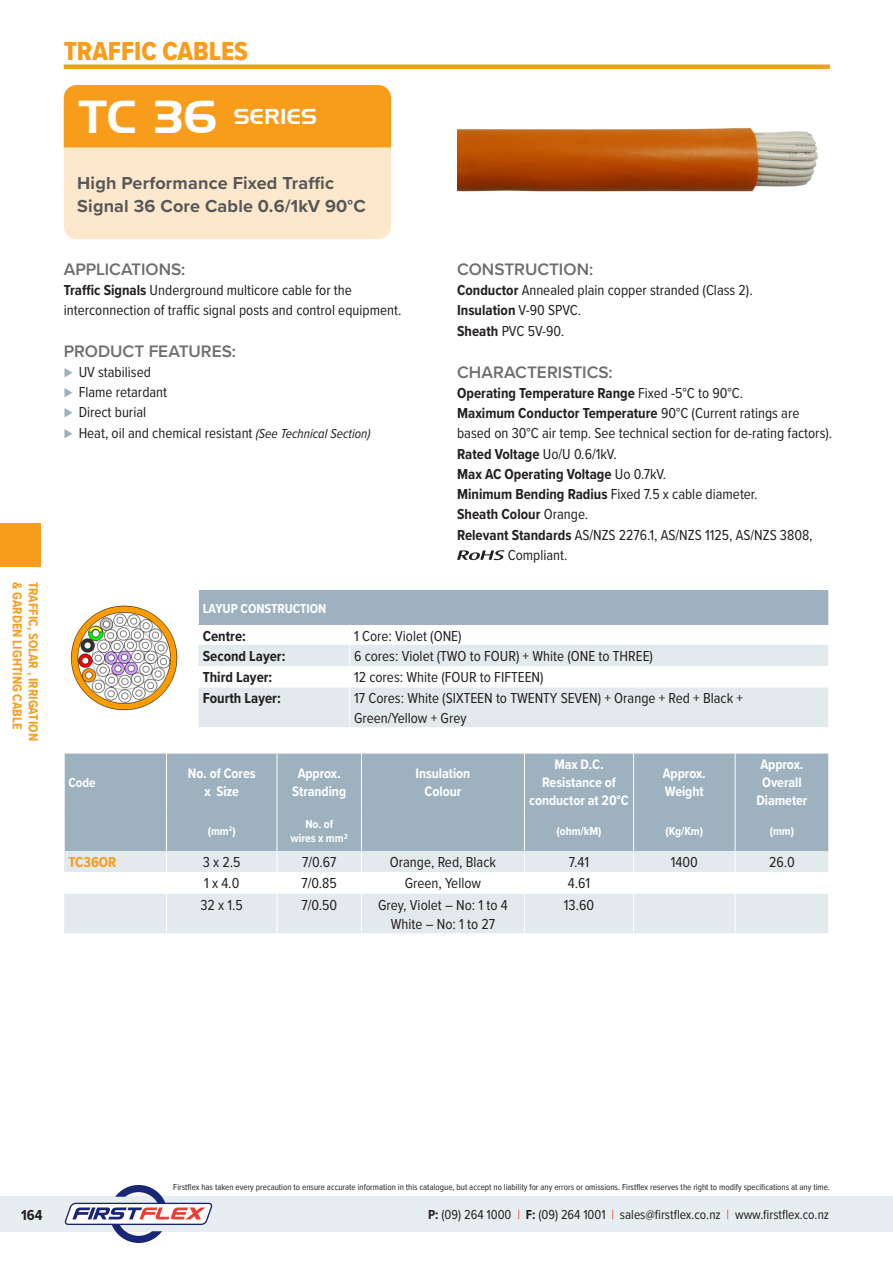
<style>
.page{position:relative;width:893px;height:1263px;background:#fff}
.page>*{position:absolute;margin:0;border:0;box-sizing:border-box;transform-origin:0 0}
.Rounded_Box__Title_H{font:45px "Handel Gothic BT";color:#fff}
.t1{font:27px "Proxima Nova Cond Extrabld";color:#f89c1c}
.Rounded_box__Title_H{font:21px "Handel Gothic BT";letter-spacing:.01em;color:#fff}
.Rounded_Box__H2__gre{font:700 18px/22.5px "Proxima Nova";letter-spacing:.01em;color:#57585a}
.t2{font:600 17.25px "Proxima Nova";color:#6c6d70}
.Content_Body{font:15px/20.2px "Proxima Nova Cond";color:#231f20}
.TABLE_CONTENT{font:15px/19.5px "Proxima Nova Cond";color:#231f20;text-align:center}
.Content_Body-2{font:700 15px/20.2px "Proxima Nova Cond";color:#231f20}
.TABLE_CONTENT-2{font:700 15px "Proxima Nova Cond";color:#231f20}
.CODE__bold{font:700 15px "Proxima Nova Cond";letter-spacing:-.005em;color:#f89c1c}
.TABLE_HEADING{font:700 14.25px/18px "Proxima Nova Cond";letter-spacing:-.005em;color:#fff;text-align:center}
.t3{font:13.5px "Proxima Nova Cond";color:#231f20}
.t4{font:700 13.5px "Proxima Nova Cond";color:#f89c1c}
.TABLE_HEADING-2{font:700 13.5px "Proxima Nova Cond";letter-spacing:-.005em;color:#fff}
.TABLE_HEADING-3{font:700 12px/13.5px "Proxima Nova Cond";letter-spacing:-.005em;color:#fff;text-align:center}
.t5{font:9px "Proxima Nova Cond";color:#231f20}
.s1{font-weight:700}
.s2{color:#9db2be}
.s3{font-style:italic;font-size:13.5px}
.s4{font-weight:400}
.s5{color:#ee3e34}
</style>
<div class="page">
<div style="left:64px;top:64px;width:766px;height:5px;background:#f89c1c"></div>
<div style="left:0;top:1196px;width:893px;height:36px;background:#e7eef1"></div>
<svg style="left:65px;top:1185px;width:147px;height:58px"></svg>
<div style="left:0;top:523px;width:40px;height:44px;background:#f89c1c"></div>
<div style="left:64px;top:94px;width:327px;height:145px;background:#fee8cb;border-radius:13px"></div>
<div style="left:64px;top:85px;width:327px;height:62px;background:#f89c1c"></div>
<svg style="left:457px;top:550px;width:48px;height:10px"></svg>
<img style="left:458px;top:128px;width:360px;height:64px">
<div style="left:65px;top:753px;width:763px;height:98px;background:#9db2be"></div>
<div style="left:64px;top:894px;width:764px;height:39px;background:#e3eaee"></div>
<hr style="left:166px;top:753px;width:1px;height:56px;background:#fff">
<hr style="left:277px;top:753px;width:1px;height:56px;background:#fff">
<hr style="left:361px;top:753px;width:1px;height:56px;background:#fff">
<hr style="left:524px;top:753px;width:1px;height:56px;background:#fff">
<hr style="left:633px;top:753px;width:1px;height:56px;background:#fff">
<hr style="left:735px;top:753px;width:1px;height:56px;background:#fff">
<hr style="left:361px;top:809px;width:1px;height:42px;background:#fff">
<hr style="left:524px;top:809px;width:1px;height:42px;background:#fff">
<hr style="left:633px;top:809px;width:1px;height:42px;background:#fff">
<hr style="left:735px;top:809px;width:1px;height:42px;background:#fff">
<div style="left:64px;top:851px;width:764px;height:21px;background:#e3eaee"></div>
<hr style="left:166px;top:893px;width:1px;height:40px;background:#fff">
<hr style="left:277px;top:893px;width:1px;height:40px;background:#fff">
<hr style="left:361px;top:893px;width:1px;height:40px;background:#fff">
<hr style="left:524px;top:893px;width:1px;height:40px;background:#fff">
<hr style="left:633px;top:893px;width:1px;height:40px;background:#fff">
<hr style="left:735px;top:893px;width:1px;height:40px;background:#fff">
<hr style="left:166px;top:809px;width:1px;height:42px;background:#fff">
<hr style="left:277px;top:809px;width:1px;height:42px;background:#fff">
<div style="left:198px;top:590px;width:631px;height:34px;background:#9db2be"></div>
<div style="left:198px;top:687px;width:630px;height:40px;background:#e3eaee"></div>
<hr style="left:828px;top:590px;width:1px;height:34px;background:#fff">
<svg style="left:198px;top:624px;width:631px;height:42px"></svg>
<hr style="left:349px;top:687px;width:1px;height:40px;background:#fff">
<hr style="left:198px;top:590px;width:1px;height:34px;background:#fff">
<img style="left:70px;top:605px;width:108px;height:106px">
<h2 class="t1" style="left:64px;top:31px;width:186px">TRAFFIC CABLES</h2>
<p class="Rounded_Box__Title_H" style="left:79px;top:90px;width:139px">TC 36</p>
<p class="Rounded_box__Title_H" style="left:234px;top:104px;width:85px">SERIES</p>
<p class="t4" style="left:27px;top:582px;width:149px;rotate:90deg">&amp; GARDEN LIGHTING CABLE</p>
<p class="t4" style="left:43px;top:582px;width:161px;rotate:90deg">TRAFFIC, SOLAR , IRRIGATION</p>
<p class="Rounded_Box__H2__gre" style="left:77px;top:171px;width:290px">High Performance Fixed Traffic<br>Signal 36 Core Cable 0.6/1kV 90°C</p>
<h2 class="t2" style="left:64px;top:256px;width:123px">APPLICATIONS:</h2>
<p class="Content_Body" style="left:64px;top:279px;width:339px"><span class="s1">Traffic Signals</span> Underground multicore cable for the interconnection of traffic signal posts and control equipment.</p>
<h2 class="t2" style="left:64px;top:338px;width:174px">PRODUCT FEATURES:</h2>
<p class="Content_Body" style="left:64px;top:361px;width:89px"><span class="s2">⊲</span> UV stabilised</p>
<p class="Content_Body" style="left:64px;top:381px;width:105px"><span class="s2">⊲</span> Flame retardant</p>
<p class="Content_Body" style="left:64px;top:402px;width:84px"><span class="s2">⊲</span> Direct burial</p>
<p class="Content_Body" style="left:64px;top:422px;width:308px"><span class="s2">⊲</span> Heat, oil and chemical resistant <span class="s3">(See Technical Section)</span></p>
<h2 class="t2" style="left:457px;top:256px;width:138px">CONSTRUCTION:</h2>
<p class="Content_Body" style="left:457px;top:279px;width:297px"><span class="s1">Conductor</span> Annealed plain copper stranded (Class 2).</p>
<p class="Content_Body-2" style="left:457px;top:300px;width:126px">Insulation <span class="s4">V-90 SPVC.</span></p>
<p class="Content_Body" style="left:457px;top:320px;width:109px"><span class="s1">Sheath</span> PVC 5V-90.</p>
<h2 class="t2" style="left:457px;top:359px;width:157px">CHARACTERISTICS:</h2>
<p class="Content_Body-2" style="left:457px;top:382px;width:288px">Operating Temperature Range <span class="s4">Fixed -5°C to 90°C.</span></p>
<p class="Content_Body" style="left:457px;top:402px;width:377px"><span class="s1">Maximum Conductor Temperature</span> 90°C (Current ratings are based on 30°C air temp. See technical section for de-rating factors).</p>
<p class="Content_Body-2" style="left:457px;top:443px;width:211px">Rated Voltage <span class="s4">Uo/U 0.6/1kV.<br></span>Max AC Operating Voltage <span class="s4">Uo 0.7kV.</span></p>
<p class="Content_Body" style="left:457px;top:483px;width:302px"><span class="s1">Minimum Bending Radius</span> Fixed 7.5 x cable diameter.</p>
<p class="Content_Body-2" style="left:457px;top:504px;width:133px">Sheath Colour <span class="s4">Orange.</span></p>
<p class="Content_Body" style="left:508px;top:524px;width:307px;text-indent:-51px"><span class="s1">Relevant Standards</span> AS/NZS 2276.1, AS/NZS 1125, AS/NZS 3808,<br>Compliant.</p>
<p class="TABLE_HEADING-2" style="left:203px;top:598px;width:125px">LAYUP CONSTRUCTION</p>
<p class="TABLE_CONTENT-2" style="left:203px;top:624px;width:45px">Centre:</p>
<p class="TABLE_CONTENT" style="left:354px;top:625px;width:109px">1 Core: Violet (ONE)</p>
<p class="TABLE_CONTENT-2" style="left:203px;top:645px;width:84px">Second Layer:</p>
<p class="TABLE_CONTENT" style="left:354px;top:645px;width:300px">6 cores: Violet (TWO to FOUR) + White (ONE to THREE)</p>
<p class="TABLE_CONTENT-2" style="left:203px;top:666px;width:71px">Third Layer:</p>
<p class="TABLE_CONTENT" style="left:354px;top:667px;width:191px">12 cores: White (FOUR to FIFTEEN)</p>
<p class="TABLE_CONTENT-2" style="left:203px;top:687px;width:80px">Fourth Layer:</p>
<p class="TABLE_CONTENT" style="left:354px;top:688px;width:391px;text-align:left">17 Cores: White (SIXTEEN to TWENTY SEVEN) + Orange + Red + Black +<br>Green/Yellow + Grey</p>
<p class="TABLE_HEADING-2" style="left:68px;top:772px;width:29px">Code</p>
<p class="TABLE_HEADING" style="left:188px;top:764px;width:69px">No. of Cores x Size</p>
<p class="TABLE_HEADING" style="left:292px;top:764px;width:55px">Approx.<br>Stranding</p>
<p class="TABLE_HEADING" style="left:416px;top:764px;width:56px">Insulation<br>Colour</p>
<p class="TABLE_HEADING" style="left:529px;top:755px;width:101px">Max D.C.<br>Resistance of conductor at 20°C</p>
<p class="TABLE_HEADING" style="left:663px;top:764px;width:45px;text-align:left">Approx.<br>Weight</p>
<p class="TABLE_HEADING" style="left:756px;top:755px;width:53px">Approx.<br>Overall<br>Diameter</p>
<p class="TABLE_HEADING-3" style="left:208px;top:824px;width:29px">(mm<sup>2</sup>)</p>
<p class="TABLE_HEADING-3" style="left:291px;top:817px;width:59px">No. of<br>wires x mm2</p>
<p class="TABLE_HEADING-3" style="left:557px;top:824px;width:46px">(ohm/kM)</p>
<p class="TABLE_HEADING-3" style="left:666px;top:824px;width:39px">(Kg/Km)</p>
<p class="TABLE_HEADING-3" style="left:770px;top:824px;width:26px">(mm)</p>
<p class="CODE__bold" style="left:68px;top:851px;width:49px">TC36OR</p>
<p class="TABLE_CONTENT" style="left:203px;top:852px;width:39px">3 x 2.5</p>
<p class="TABLE_CONTENT" style="left:302px;top:852px;width:36px">7/0.67</p>
<p class="TABLE_CONTENT" style="left:390px;top:852px;width:108px">Orange, Red, Black</p>
<p class="TABLE_CONTENT" style="left:569px;top:852px;width:22px">7.41</p>
<p class="TABLE_CONTENT" style="left:671px;top:852px;width:29px">1400</p>
<p class="TABLE_CONTENT" style="left:769px;top:852px;width:27px">26.0</p>
<p class="TABLE_CONTENT" style="left:204px;top:873px;width:37px">1 x 4.0</p>
<p class="TABLE_CONTENT" style="left:302px;top:873px;width:37px">7/0.85</p>
<p class="TABLE_CONTENT" style="left:405px;top:873px;width:78px">Green, Yellow</p>
<p class="TABLE_CONTENT" style="left:568px;top:873px;width:24px">4.61</p>
<p class="TABLE_CONTENT" style="left:200px;top:894px;width:44px">32 x 1.5</p>
<p class="TABLE_CONTENT" style="left:301px;top:894px;width:37px">7/0.50</p>
<p class="TABLE_CONTENT" style="left:378px;top:894px;width:131px">Grey, Violet – No: 1 to 4<br>White – No: 1 to 27</p>
<p class="TABLE_CONTENT" style="left:564px;top:894px;width:32px">13.60</p>
<p class="t5" style="left:173px;top:1181px;width:658px">Firstflex has taken every precaution to ensure accurate information in this catalogue, but accept no liability for any errors or omissions. Firstflex reserves the right to modify specifications at any time.</p>
<p class="Content_Body-2" style="left:21px;top:1204px;width:23px">164</p>
<p class="t3" style="left:428px;top:1205px;width:403px"><span class="s1">P:</span> (09) 264 1000 <span class="s5">|</span> <span class="s1">F:</span> (09) 264 1001 <span class="s5">|</span> sales@firstflex.co.nz <span class="s5">|</span> www.firstflex.co.nz</p>
</div>
